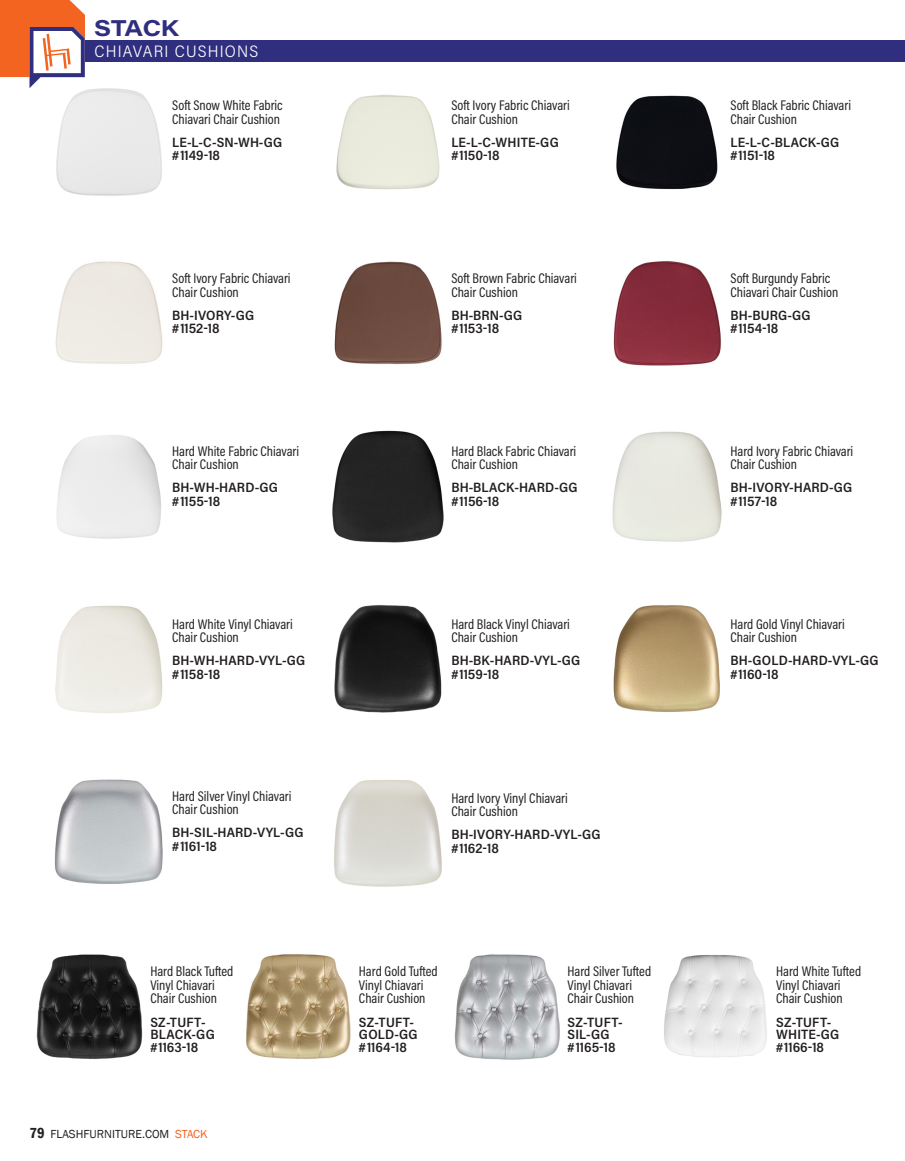
<style>
.page{position:relative;width:905px;height:1161px;background:#fff}
.page>*{position:absolute;margin:0;border:0;box-sizing:border-box;transform-origin:0 0}
.t1{font:700 22.5px "Acumin Pro Wide";letter-spacing:-.01em;color:#2f2e7f}
.subheader_right{font:300 16.5px "Acumin Pro Semi Cond";letter-spacing:.07em;color:#fff}
.Product_Description{font:14.1px/13.5px "Acumin Pro Cond";color:#231f20}
.ProductID-GG{font:600 13.5px/12.3px "Acumin Pro Semi Cond";letter-spacing:.015em;color:#231f20}
.Catalog_Number{font:600 13.5px "Acumin Pro Semi Cond";letter-spacing:-.005em;color:#231f20}
.t2{font:12px "Franklin Gothic";color:#231f20}
.s1{font-weight:600;font-stretch:condensed;font-size:15px}
.s2{color:#f36421}
</style>
<div class="page">
<div style="left:85px;top:40px;width:819px;height:22px;background:#2f2e7f"></div>
<div style="left:0;top:0;width:85px;height:77px;background:#f36421"></div>
<svg style="left:29px;top:27px;width:56px;height:61px"></svg>
<svg style="left:69px;top:0;width:16px;height:15px"></svg>
<img style="left:53px;top:86px;width:109px;height:110px">
<img style="left:336px;top:94px;width:104px;height:96px">
<img style="left:616px;top:95px;width:102px;height:95px">
<img style="left:55px;top:261px;width:108px;height:103px">
<img style="left:334px;top:261px;width:108px;height:104px">
<img style="left:613px;top:261px;width:108px;height:105px">
<img style="left:57px;top:435px;width:104px;height:104px">
<img style="left:332px;top:430px;width:112px;height:112px">
<img style="left:612px;top:431px;width:110px;height:111px">
<img style="left:55px;top:605px;width:108px;height:108px">
<img style="left:334px;top:605px;width:108px;height:108px">
<img style="left:613px;top:605px;width:107px;height:107px">
<img style="left:55px;top:779px;width:108px;height:105px">
<img style="left:334px;top:780px;width:108px;height:107px">
<img style="left:36px;top:954px;width:107px;height:106px">
<img style="left:246px;top:954px;width:105px;height:105px">
<img style="left:454px;top:954px;width:106px;height:106px">
<img style="left:664px;top:955px;width:103px;height:103px">
<h1 class="t1" style="left:94px;top:11px;width:85px">STACK</h1>
<p class="subheader_right" style="left:94px;top:40px;width:165px">CHIAVARI CUSHIONS</p>
<p class="Product_Description" style="left:172px;top:98px;width:112px">Soft Snow White Fabric<br>Chiavari Chair Cushion</p>
<p class="ProductID-GG" style="left:172px;top:135px;width:111px">LE-L-C-SN-WH-GG</p>
<p class="Catalog_Number" style="left:172px;top:146px;width:49px">#1149-18</p>
<p class="Product_Description" style="left:172px;top:271px;width:120px">Soft Ivory Fabric Chiavari<br>Chair Cushion</p>
<p class="ProductID-GG" style="left:172px;top:308px;width:83px">BH-IVORY-GG</p>
<p class="Catalog_Number" style="left:172px;top:319px;width:49px">#1152-18</p>
<p class="Product_Description" style="left:172px;top:444px;width:128px">Hard White Fabric Chiavari<br>Chair Cushion</p>
<p class="ProductID-GG" style="left:172px;top:481px;width:107px">BH-WH-HARD-GG</p>
<p class="Catalog_Number" style="left:172px;top:492px;width:50px">#1155-18</p>
<p class="Product_Description" style="left:172px;top:617px;width:122px">Hard White Vinyl Chiavari<br>Chair Cushion</p>
<p class="ProductID-GG" style="left:172px;top:654px;width:135px">BH-WH-HARD-VYL-GG</p>
<p class="Catalog_Number" style="left:172px;top:665px;width:49px">#1158-18</p>
<p class="Product_Description" style="left:172px;top:789px;width:121px">Hard Silver Vinyl Chiavari<br>Chair Cushion</p>
<p class="ProductID-GG" style="left:172px;top:826px;width:133px">BH-SIL-HARD-VYL-GG</p>
<p class="Catalog_Number" style="left:172px;top:837px;width:46px">#1161-18</p>
<p class="Product_Description" style="left:150px;top:965px;width:85px">Hard Black Tufted<br>Vinyl Chiavari<br>Chair Cushion</p>
<p class="ProductID-GG" style="left:150px;top:1015px;width:66px">SZ-TUFT-<br>BLACK-GG</p>
<p class="Catalog_Number" style="left:150px;top:1038px;width:49px">#1163-18</p>
<p class="t2" style="left:29px;top:1126px;width:180px"><span class="s1">79</span> FLASHFURNITURE.COM <span class="s2">STACK</span></p>
<p class="Product_Description" style="left:451px;top:98px;width:120px">Soft Ivory Fabric Chiavari<br>Chair Cushion</p>
<p class="ProductID-GG" style="left:451px;top:135px;width:109px">LE-L-C-WHITE-GG</p>
<p class="Catalog_Number" style="left:451px;top:146px;width:50px">#1150-18</p>
<p class="Product_Description" style="left:451px;top:271px;width:127px">Soft Brown Fabric Chiavari<br>Chair Cushion</p>
<p class="ProductID-GG" style="left:451px;top:308px;width:73px">BH-BRN-GG</p>
<p class="Catalog_Number" style="left:451px;top:319px;width:49px">#1153-18</p>
<p class="Product_Description" style="left:451px;top:444px;width:126px">Hard Black Fabric Chiavari<br>Chair Cushion</p>
<p class="ProductID-GG" style="left:451px;top:481px;width:128px">BH-BLACK-HARD-GG</p>
<p class="Catalog_Number" style="left:451px;top:492px;width:49px">#1156-18</p>
<p class="Product_Description" style="left:451px;top:617px;width:120px">Hard Black Vinyl Chiavari<br>Chair Cushion</p>
<p class="ProductID-GG" style="left:451px;top:654px;width:130px">BH-BK-HARD-VYL-GG</p>
<p class="Catalog_Number" style="left:451px;top:665px;width:50px">#1159-18</p>
<p class="Product_Description" style="left:451px;top:791px;width:118px">Hard Ivory Vinyl Chiavari<br>Chair Cushion</p>
<p class="ProductID-GG" style="left:451px;top:828px;width:151px">BH-IVORY-HARD-VYL-GG</p>
<p class="Catalog_Number" style="left:451px;top:838px;width:49px">#1162-18</p>
<p class="Product_Description" style="left:359px;top:965px;width:80px">Hard Gold Tufted<br>Vinyl Chiavari<br>Chair Cushion</p>
<p class="ProductID-GG" style="left:359px;top:1015px;width:60px">SZ-TUFT-<br>GOLD-GG</p>
<p class="Catalog_Number" style="left:359px;top:1038px;width:50px">#1164-18</p>
<p class="Product_Description" style="left:567px;top:965px;width:85px">Hard Silver Tufted<br>Vinyl Chiavari<br>Chair Cushion</p>
<p class="ProductID-GG" style="left:567px;top:1015px;width:57px">SZ-TUFT-<br>SIL-GG</p>
<p class="Catalog_Number" style="left:567px;top:1038px;width:50px">#1165-18</p>
<p class="Product_Description" style="left:730px;top:98px;width:122px">Soft Black Fabric Chiavari<br>Chair Cushion</p>
<p class="ProductID-GG" style="left:730px;top:135px;width:110px">LE-L-C-BLACK-GG</p>
<p class="Catalog_Number" style="left:730px;top:146px;width:46px">#1151-18</p>
<p class="Product_Description" style="left:730px;top:271px;width:109px">Soft Burgundy Fabric<br>Chiavari Chair Cushion</p>
<p class="ProductID-GG" style="left:730px;top:308px;width:82px">BH-BURG-GG</p>
<p class="Catalog_Number" style="left:730px;top:319px;width:49px">#1154-18</p>
<p class="Product_Description" style="left:730px;top:444px;width:124px">Hard Ivory Fabric Chiavari<br>Chair Cushion</p>
<p class="ProductID-GG" style="left:730px;top:481px;width:123px">BH-IVORY-HARD-GG</p>
<p class="Catalog_Number" style="left:730px;top:492px;width:48px">#1157-18</p>
<p class="Product_Description" style="left:730px;top:617px;width:116px">Hard Gold Vinyl Chiavari<br>Chair Cushion</p>
<p class="ProductID-GG" style="left:730px;top:654px;width:150px">BH-GOLD-HARD-VYL-GG</p>
<p class="Catalog_Number" style="left:730px;top:665px;width:50px">#1160-18</p>
<p class="Product_Description" style="left:776px;top:965px;width:87px">Hard White Tufted<br>Vinyl Chiavari<br>Chair Cushion</p>
<p class="ProductID-GG" style="left:776px;top:1015px;width:65px">SZ-TUFT-<br>WHITE-GG</p>
<p class="Catalog_Number" style="left:776px;top:1038px;width:49px">#1166-18</p>
</div>
